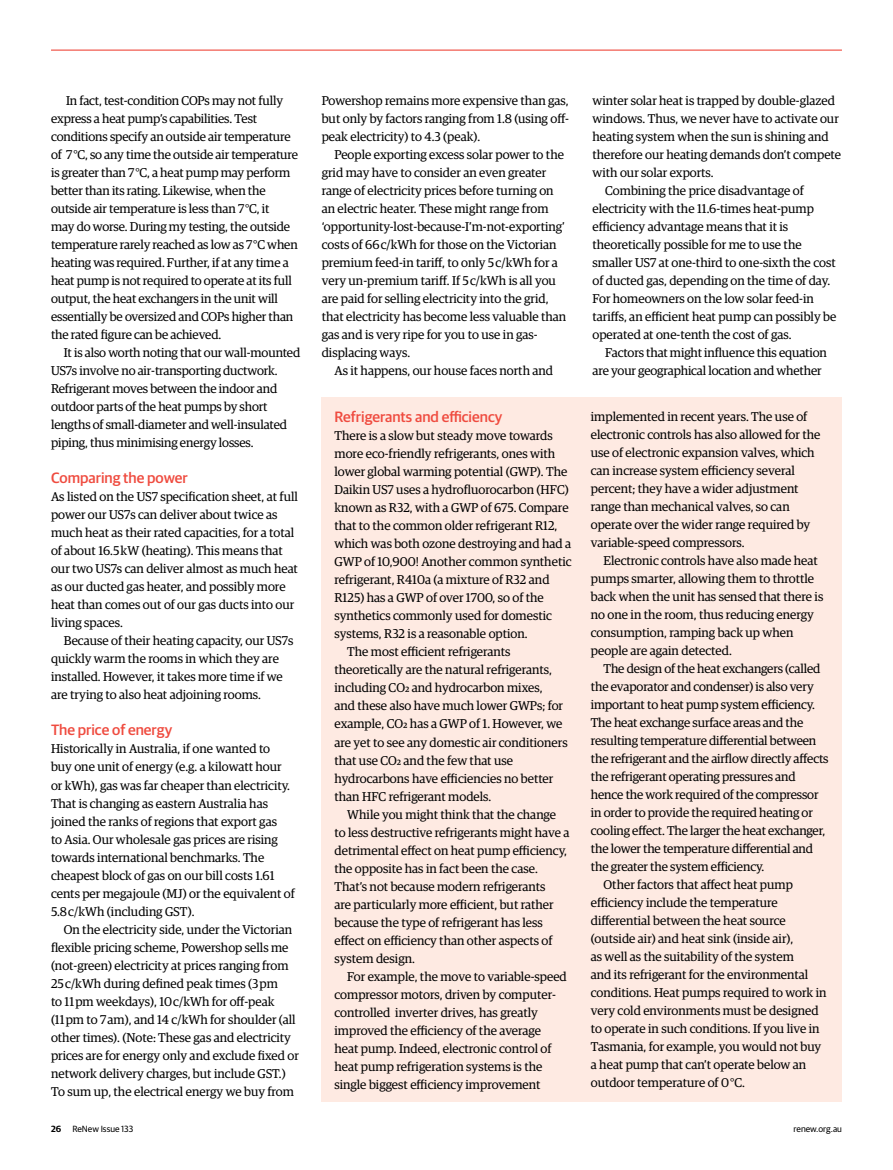
<style>
.page{position:relative;width:893px;height:1170px;background:#fff}
.page>*{position:absolute;margin:0;border:0;box-sizing:border-box;transform-origin:0 0}
.H3__PULL_OUT_BOX{font:500 15px "Guardian Sans";color:#ef4b3f}
.BODY__PULL_OUT_BOX{font:12.75px/18px "Guardian Egyp";color:#000}
.BODY{font:12.75px/18px "Guardian Egyp";color:#000}
.FIRST_PARA{font:12.75px/18px "Guardian Egyp";color:#000}
.t1{font:9px "Guardian Sans";color:#000}
.s1{font-weight:600}
</style>
<div class="page">
<hr style="left:51px;top:50px;width:791px;height:1px;background:#ef4b3f">
<div style="left:322px;top:397px;width:520px;height:704px;background:#feeae2"></div>
<p class="BODY" style="left:51px;top:91px;width:249px;text-indent:15px">In fact, test-condition COPs may not fully express a heat pump’s capabilities. Test conditions specify an outside air temperature of 7 °C, so any time the outside air temperature is greater than 7 °C, a heat pump may perform better than its rating. Likewise, when the outside air temperature is less than 7 °C, it<br>may do worse. During my testing, the outside temperature rarely reached as low as 7 °C when heating was required. Further, if at any time a heat pump is not required to operate at its full output, the heat exchangers in the unit will essentially be oversized and COPs higher than the rated figure can be achieved.</p>
<p class="BODY" style="left:51px;top:343px;width:251px;text-indent:13px">It is also worth noting that our wall-mounted US7s involve no air-transporting ductwork.<br>Refrigerant moves between the indoor and outdoor parts of the heat pumps by short lengths of small-diameter and well-insulated piping, thus minimising energy losses.</p>
<h3 class="H3__PULL_OUT_BOX" style="left:51px;top:467px;width:138px">Comparing the power</h3>
<p class="FIRST_PARA" style="left:51px;top:487px;width:248px">As listed on the US7 specification sheet, at full power our US7s can deliver about twice as much heat as their rated capacities, for a total of about 16.5 kW (heating). This means that our two US7s can deliver almost as much heat as our ducted gas heater, and possibly more heat than comes out of our gas ducts into our living spaces.</p>
<p class="BODY" style="left:51px;top:631px;width:244px;text-indent:13px">Because of their heating capacity, our US7s quickly warm the rooms in which they are installed. However, it takes more time if we are trying to also heat adjoining rooms.</p>
<h3 class="H3__PULL_OUT_BOX" style="left:51px;top:719px;width:123px">The price of energy</h3>
<p class="FIRST_PARA" style="left:51px;top:739px;width:245px">Historically in Australia, if one wanted to<br>buy one unit of energy (e.g. a kilowatt hour or kWh), gas was far cheaper than electricity.<br>That is changing as eastern Australia has joined the ranks of regions that export gas<br>to Asia. Our wholesale gas prices are rising towards international benchmarks. The cheapest block of gas on our bill costs 1.61 cents per megajoule (MJ) or the equivalent of 5.8 c/kWh (including GST).</p>
<p class="BODY" style="left:51px;top:919px;width:249px;text-indent:13px">On the electricity side, under the Victorian flexible pricing scheme, Powershop sells me (not-green) electricity at prices ranging from 25 c/kWh during defined peak times (3 pm<br>to 11 pm weekdays), 10 c/kWh for off-peak<br>(11 pm to 7 am), and 14 c/kWh for shoulder (all other times). (Note: These gas and electricity prices are for energy only and exclude fixed or network delivery charges, but include GST.)<br>To sum up, the electrical energy we buy from</p>
<p class="BODY" style="left:322px;top:91px;width:249px;text-align:justify">Powershop remains more expensive than gas, but only by factors ranging from 1.8 (using off&shy;peak electricity) to 4.3 (peak).</p>
<p class="BODY" style="left:322px;top:145px;width:246px;text-indent:13px">People exporting excess solar power to the grid may have to consider an even greater range of electricity prices before turning on an electric heater. These might range from ‘opportunity-lost-because-I’m-not-exporting’ costs of 66 c/kWh for those on the Victorian premium feed-in tariff, to only 5 c/kWh for a very un-premium tariff. If 5 c/kWh is all you are paid for selling electricity into the grid, that electricity has become less valuable than gas and is very ripe for you to use in gas&shy;displacing ways.</p>
<p class="BODY" style="left:334px;top:361px;width:220px">As it happens, our house faces north and</p>
<p class="H3__PULL_OUT_BOX" style="left:334px;top:406px;width:169px">Refrigerants and efficiency</p>
<p class="BODY__PULL_OUT_BOX" style="left:334px;top:426px;width:239px">There is a slow but steady move towards more eco-friendly refrigerants, ones with lower global warming potential (GWP). The Daikin US7 uses a hydrofluorocarbon (HFC) known as R32, with a GWP of 675. Compare that to the common older refrigerant R12, which was both ozone destroying and had a GWP of 10,900! Another common synthetic refrigerant, R410a (a mixture of R32 and R125) has a GWP of over 1700, so of the synthetics commonly used for domestic systems, R32 is a reasonable option.</p>
<p class="BODY__PULL_OUT_BOX" style="left:334px;top:642px;width:235px;text-indent:13px">The most efficient refrigerants theoretically are the natural refrigerants, including CO2 and hydrocarbon mixes,<br>and these also have much lower GWPs; for example, CO2 has a GWP of 1. However, we are yet to see any domestic air conditioners that use CO2 and the few that use hydrocarbons have efficiencies no better than HFC refrigerant models.</p>
<p class="BODY__PULL_OUT_BOX" style="left:334px;top:804px;width:236px;text-indent:13px">While you might think that the change to less destructive refrigerants might have a detrimental effect on heat pump efficiency, the opposite has in fact been the case.<br>That’s not because modern refrigerants<br>are particularly more efficient, but rather because the type of refrigerant has less effect on efficiency than other aspects of system design.</p>
<p class="BODY__PULL_OUT_BOX" style="left:334px;top:966px;width:234px;text-indent:13px">For example, the move to variable-speed compressor motors, driven by computer&shy;controlled inverter drives, has greatly improved the efficiency of the average heat pump. Indeed, electronic control of heat pump refrigeration systems is the single biggest efficiency improvement</p>
<p class="BODY" style="left:592px;top:91px;width:250px">winter solar heat is trapped by double-glazed windows. Thus, we never have to activate our heating system when the sun is shining and therefore our heating demands don’t compete with our solar exports.</p>
<p class="BODY" style="left:592px;top:181px;width:245px;text-indent:13px">Combining the price disadvantage of electricity with the 11.6-times heat-pump efficiency advantage means that it is theoretically possible for me to use the smaller US7 at one-third to one-sixth the cost of ducted gas, depending on the time of day.<br>For homeowners on the low solar feed-in tariffs, an efficient heat pump can possibly be operated at one-tenth the cost of gas.</p>
<p class="BODY" style="left:592px;top:343px;width:236px;text-indent:13px">Factors that might influence this equation are your geographical location and whether</p>
<p class="BODY__PULL_OUT_BOX" style="left:591px;top:406px;width:231px">implemented in recent years. The use of electronic controls has also allowed for the use of electronic expansion valves, which can increase system efficiency several percent; they have a wider adjustment range than mechanical valves, so can operate over the wider range required by variable-speed compressors.</p>
<p class="BODY__PULL_OUT_BOX" style="left:591px;top:550px;width:234px;text-indent:13px">Electronic controls have also made heat pumps smarter, allowing them to throttle back when the unit has sensed that there is no one in the room, thus reducing energy consumption, ramping back up when people are again detected.</p>
<p class="BODY__PULL_OUT_BOX" style="left:591px;top:658px;width:239px;text-indent:13px">The design of the heat exchangers (called the evaporator and condenser) is also very important to heat pump system efficiency.<br>The heat exchange surface areas and the resulting temperature differential between the refrigerant and the airflow directly affects the refrigerant operating pressures and hence the work required of the compressor in order to provide the required heating or cooling effect. The larger the heat exchanger, the lower the temperature differential and the greater the system efficiency.</p>
<p class="BODY__PULL_OUT_BOX" style="left:591px;top:874px;width:237px;text-indent:13px">Other factors that affect heat pump efficiency include the temperature differential between the heat source (outside air) and heat sink (inside air),<br>as well as the suitability of the system<br>and its refrigerant for the environmental conditions. Heat pumps required to work in very cold environments must be designed to operate in such conditions. If you live in Tasmania, for example, you would not buy a heat pump that can’t operate below an outdoor temperature of 0 °C.</p>
<p class="t1" style="left:51px;top:1121px;width:84px"><span class="s1">26</span> ReNew Issue 133</p>
<p class="t1" style="left:793px;top:1121px;width:50px">renew.org.au</p>
</div>
